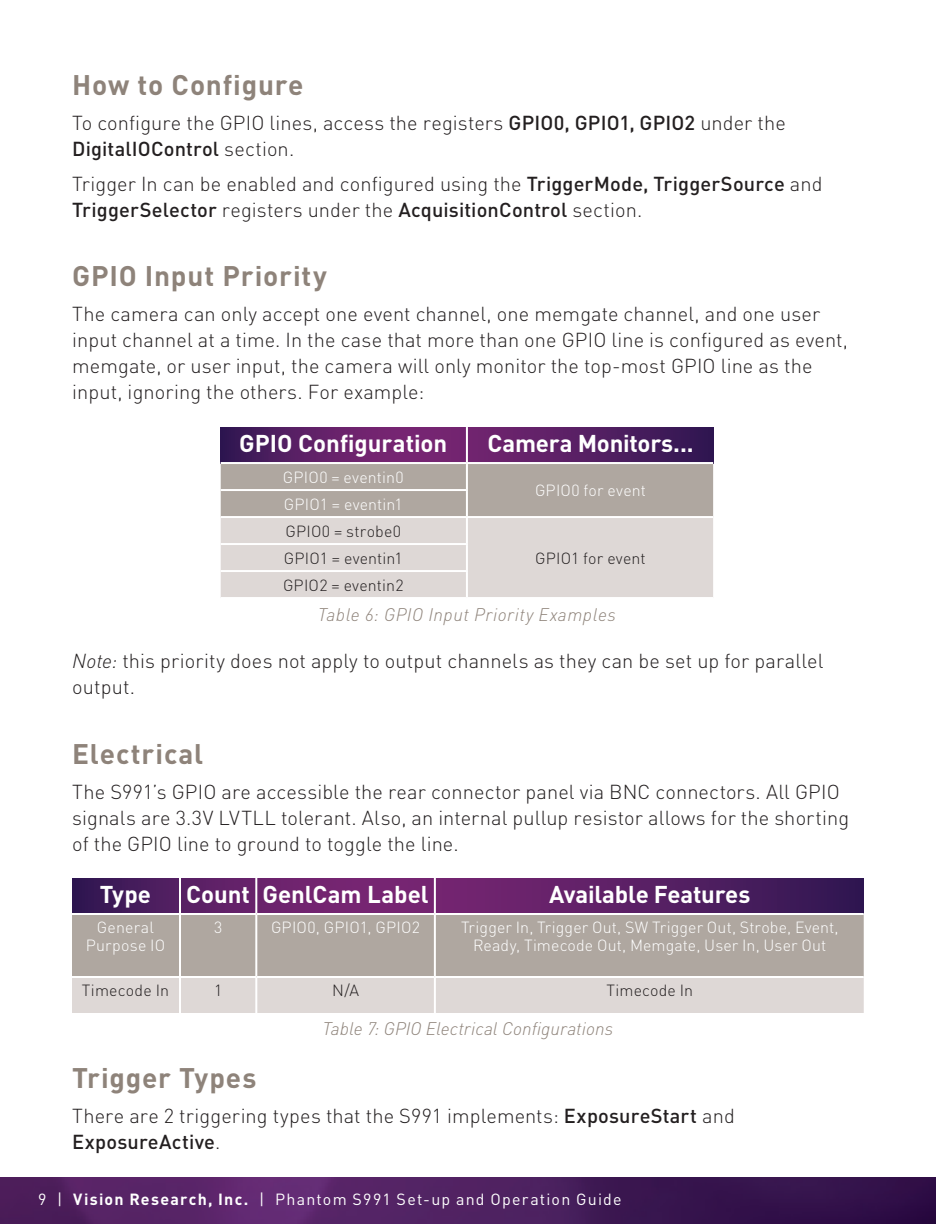
<style>
.page{position:relative;width:936px;height:1224px;background:#fff}
.page>*{position:absolute;margin:0;border:0;box-sizing:border-box;transform-origin:0 0}
.HDR_Bold_14_Auto{font:700 28px "DIN";letter-spacing:.03em;color:#8e837a}
.t1{font:700 24px "DIN";color:#fff}
.Body{font:300 20px/26px "DIN";letter-spacing:.005em;color:#231f20}
.t2{font:italic 300 18px "DIN";letter-spacing:.01em;color:#8e837a}
.t3{font:italic 300 18px "DIN";letter-spacing:.03em;color:#8e837a}
.t4{font:300 16px/18px "DIN";letter-spacing:.01em;color:#fff;text-align:center}
.t5{font:300 16px "DIN";letter-spacing:.01em;color:#231f20}
.t6{font:16px "DIN";letter-spacing:.075em;color:#fff}
.s1{font-weight:500}
.s2{font-style:italic}
.s3{font-weight:700}
</style>
<div class="page">
<img style="left:0;top:1178px;width:936px;height:46px">
<svg style="left:221px;top:427px;width:245px;height:35px;background:#612168"></svg>
<div style="left:467px;top:427px;width:246px;height:36px;background:linear-gradient(to right,#752672,#321852)"></div>
<svg style="left:221px;top:464px;width:492px;height:133px;background:#cbc4c0"></svg>
<hr style="left:466px;top:427px;width:2px;height:35px;background:#fff">
<hr style="left:467px;top:462px;width:246px;height:2px;background:#fff">
<hr style="left:466px;top:464px;width:2px;height:25px;background:#fff">
<hr style="left:221px;top:489px;width:247px;height:2px;background:#fff">
<hr style="left:466px;top:491px;width:2px;height:25px;background:#fff">
<hr style="left:221px;top:516px;width:246px;height:2px;background:#fff">
<hr style="left:467px;top:516px;width:246px;height:2px;background:#fff">
<hr style="left:466px;top:518px;width:2px;height:25px;background:#fff">
<hr style="left:221px;top:543px;width:247px;height:2px;background:#fff">
<hr style="left:466px;top:545px;width:2px;height:25px;background:#fff">
<hr style="left:221px;top:570px;width:247px;height:2px;background:#fff">
<hr style="left:466px;top:572px;width:2px;height:25px;background:#fff">
<svg style="left:72px;top:878px;width:362px;height:35px;background:#602167"></svg>
<div style="left:435px;top:878px;width:429px;height:36px;background:linear-gradient(to right,#792673,#321853)"></div>
<div style="left:72px;top:915px;width:792px;height:61px;background:#afa7a0"></div>
<div style="left:72px;top:978px;width:792px;height:35px;background:#ded8d6"></div>
<hr style="left:179px;top:878px;width:2px;height:35px;background:#fff">
<hr style="left:255px;top:878px;width:2px;height:35px;background:#fff">
<hr style="left:434px;top:878px;width:2px;height:35px;background:#fff">
<hr style="left:179px;top:915px;width:2px;height:61px;background:#fff">
<hr style="left:255px;top:915px;width:2px;height:61px;background:#fff">
<hr style="left:435px;top:913px;width:429px;height:2px;background:#fff">
<hr style="left:434px;top:915px;width:2px;height:61px;background:#fff">
<hr style="left:179px;top:978px;width:2px;height:35px;background:#fff">
<hr style="left:255px;top:978px;width:2px;height:35px;background:#fff">
<hr style="left:434px;top:978px;width:2px;height:35px;background:#fff">
<p class="HDR_Bold_14_Auto" style="left:72px;top:66px;width:233px">How to Configure</p>
<p class="Body" style="left:72px;top:109px;width:715px">To configure the GPIO lines, access the registers <span class="s1">GPIO0, GPIO1, GPIO2</span> under the<br><span class="s1">DigitalIOControl</span> section.</p>
<p class="Body" style="left:72px;top:170px;width:752px">Trigger In can be enabled and configured using the <span class="s1">TriggerMode, TriggerSource</span> and<br><span class="s1">TriggerSelector</span> registers under the <span class="s1">AcquisitionControl</span> section.</p>
<p class="HDR_Bold_14_Auto" style="left:72px;top:258px;width:256px">GPIO Input Priority</p>
<p class="Body" style="left:72px;top:301px;width:777px">The camera can only accept one event channel, one memgate channel, and one user input channel at a time. In the case that more than one GPIO line is configured as event, memgate, or user input, the camera will only monitor the top-most GPIO line as the input, ignoring the others. For example:</p>
<p class="t1" style="left:239px;top:428px;width:210px">GPIO Configuration</p>
<p class="t1" style="left:488px;top:428px;width:208px">Camera Monitors...</p>
<p class="t4" style="left:283px;top:468px;width:122px">GPIO0 = eventin0</p>
<p class="t4" style="left:535px;top:482px;width:113px">GPIO0 for event</p>
<p class="t4" style="left:284px;top:495px;width:120px">GPIO1 = eventin1</p>
<p class="t5" style="left:286px;top:521px;width:117px">GPIO0 = strobe0</p>
<p class="t5" style="left:284px;top:548px;width:120px">GPIO1 = eventin1</p>
<p class="t5" style="left:535px;top:548px;width:112px">GPIO1 for event</p>
<p class="t5" style="left:283px;top:575px;width:122px">GPIO2 = eventin2</p>
<p class="t3" style="left:318px;top:603px;width:300px">Table 6: GPIO Input Priority Examples</p>
<p class="Body" style="left:72px;top:648px;width:753px"><span class="s2">Note:</span> this priority does not apply to output channels as they can be set up for parallel output.</p>
<p class="HDR_Bold_14_Auto" style="left:72px;top:735px;width:133px">Electrical</p>
<p class="Body" style="left:72px;top:778px;width:778px">The S991’s GPIO are accessible the rear connector panel via BNC connectors. All GPIO signals are 3.3V LVTLL tolerant. Also, an internal pullup resistor allows for the shorting of the GPIO line to ground to toggle the line.</p>
<p class="t1" style="left:100px;top:879px;width:53px">Type</p>
<p class="t1" style="left:186px;top:879px;width:65px">Count</p>
<p class="t1" style="left:263px;top:879px;width:168px">GenlCam Label</p>
<p class="t1" style="left:549px;top:879px;width:203px">Available Features</p>
<p class="t4" style="left:97px;top:918px;width:59px">General</p>
<p class="t4" style="left:86px;top:936px;width:81px">Purpose IO</p>
<p class="t4" style="left:214px;top:918px;width:10px">3</p>
<p class="t4" style="left:271px;top:918px;width:150px">GPIO0, GPIO1, GPIO2</p>
<p class="t4" style="left:461px;top:918px;width:379px">Trigger In, Trigger Out, SW Trigger Out, Strobe, Event,<br>Ready, Timecode Out, Memgate, User In, User Out</p>
<p class="t5" style="left:82px;top:980px;width:89px">Timecode In</p>
<p class="t5" style="left:214px;top:980px;width:10px">1</p>
<p class="t5" style="left:332px;top:980px;width:28px">N/A</p>
<p class="t5" style="left:607px;top:980px;width:88px">Timecode In</p>
<p class="t2" style="left:323px;top:1018px;width:292px">Table 7: GPIO Electrical Configurations</p>
<p class="HDR_Bold_14_Auto" style="left:72px;top:1060px;width:186px">Trigger Types</p>
<p class="Body" style="left:72px;top:1103px;width:664px">There are 2 triggering types that the S991 implements: <span class="s1">ExposureStart</span> and<br><span class="s1">ExposureActive</span>.</p>
<p class="t6" style="left:38px;top:1189px;width:585px">9 | <span class="s3">Vision Research, Inc.</span> | Phantom S991 Set-up and Operation Guide</p>
</div>
